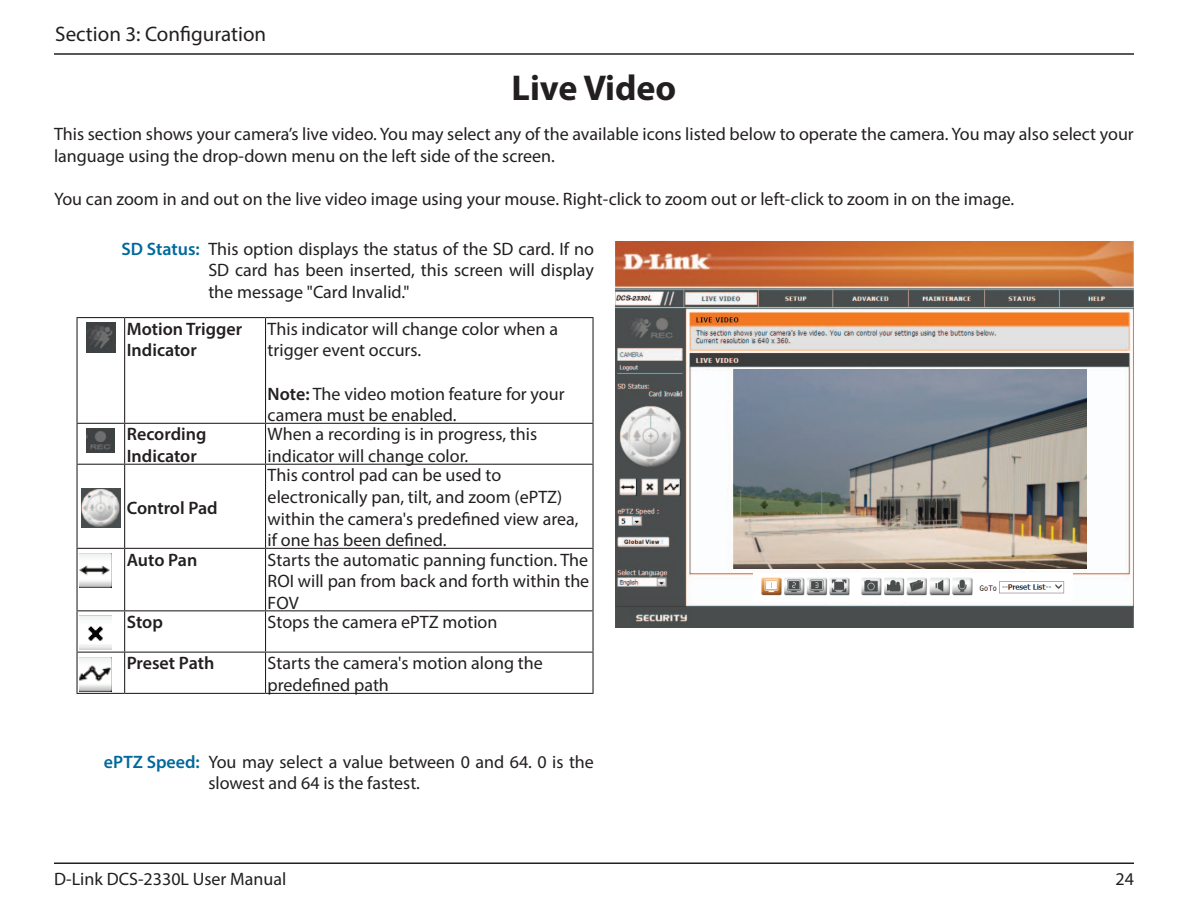
<style>
.page{position:relative;width:1188px;height:918px;background:#fff}
.page>*{position:absolute;margin:0;border:0;box-sizing:border-box;transform-origin:0 0}
.t1{font:700 36px "Myriad Pro";color:#231f20}
.t2{font:21px "Myriad Pro";color:#231f20}
.t3{font:18px/21.6px "Myriad Pro";color:#231f20}
.t4{font:600 18px/21.6px "Myriad Pro";color:#231f20}
.t5{font:600 18px "Myriad Pro";color:#00699b}
.s1{font-weight:600}
</style>
<div class="page">
<hr style="left:54px;top:53px;width:1080px;height:2px;background:#231f20">
<hr style="left:54px;top:862px;width:1080px;height:2px;background:#231f20">
<hr style="left:76px;top:317px;width:49px;height:1px;background:#231f20">
<hr style="left:76px;top:318px;width:2px;height:105px;background:#231f20">
<hr style="left:125px;top:317px;width:141px;height:1px;background:#231f20">
<hr style="left:124px;top:318px;width:1px;height:105px;background:#231f20">
<hr style="left:266px;top:317px;width:328px;height:1px;background:#231f20">
<hr style="left:265px;top:318px;width:1px;height:105px;background:#231f20">
<hr style="left:592px;top:318px;width:2px;height:105px;background:#231f20">
<hr style="left:76px;top:423px;width:49px;height:1px;background:#231f20">
<hr style="left:76px;top:424px;width:2px;height:40px;background:#231f20">
<hr style="left:125px;top:423px;width:141px;height:1px;background:#231f20">
<hr style="left:124px;top:424px;width:1px;height:40px;background:#231f20">
<hr style="left:266px;top:423px;width:328px;height:1px;background:#231f20">
<hr style="left:265px;top:424px;width:1px;height:40px;background:#231f20">
<hr style="left:592px;top:424px;width:2px;height:40px;background:#231f20">
<hr style="left:76px;top:464px;width:49px;height:1px;background:#231f20">
<hr style="left:76px;top:465px;width:2px;height:83px;background:#231f20">
<hr style="left:125px;top:464px;width:141px;height:1px;background:#231f20">
<hr style="left:124px;top:465px;width:1px;height:83px;background:#231f20">
<hr style="left:266px;top:464px;width:328px;height:1px;background:#231f20">
<hr style="left:265px;top:465px;width:1px;height:83px;background:#231f20">
<hr style="left:592px;top:465px;width:2px;height:83px;background:#231f20">
<hr style="left:76px;top:548px;width:49px;height:1px;background:#231f20">
<hr style="left:76px;top:549px;width:2px;height:61px;background:#231f20">
<hr style="left:125px;top:548px;width:141px;height:1px;background:#231f20">
<hr style="left:124px;top:549px;width:1px;height:61px;background:#231f20">
<hr style="left:266px;top:548px;width:328px;height:1px;background:#231f20">
<hr style="left:265px;top:549px;width:1px;height:61px;background:#231f20">
<hr style="left:592px;top:549px;width:2px;height:61px;background:#231f20">
<hr style="left:76px;top:610px;width:49px;height:1px;background:#231f20">
<hr style="left:76px;top:611px;width:2px;height:41px;background:#231f20">
<hr style="left:125px;top:610px;width:141px;height:1px;background:#231f20">
<hr style="left:124px;top:611px;width:1px;height:41px;background:#231f20">
<hr style="left:266px;top:610px;width:328px;height:1px;background:#231f20">
<hr style="left:265px;top:611px;width:1px;height:41px;background:#231f20">
<hr style="left:592px;top:611px;width:2px;height:41px;background:#231f20">
<hr style="left:76px;top:652px;width:49px;height:1px;background:#231f20">
<hr style="left:76px;top:653px;width:2px;height:40px;background:#231f20">
<hr style="left:125px;top:652px;width:141px;height:1px;background:#231f20">
<hr style="left:124px;top:653px;width:1px;height:40px;background:#231f20">
<hr style="left:266px;top:652px;width:328px;height:1px;background:#231f20">
<hr style="left:265px;top:653px;width:1px;height:40px;background:#231f20">
<hr style="left:592px;top:653px;width:2px;height:40px;background:#231f20">
<hr style="left:76px;top:693px;width:49px;height:1px;background:#231f20">
<hr style="left:125px;top:693px;width:141px;height:1px;background:#231f20">
<hr style="left:266px;top:693px;width:328px;height:1px;background:#231f20">
<img style="left:86px;top:323px;width:29px;height:29px">
<img style="left:87px;top:428px;width:28px;height:25px">
<img style="left:82px;top:488px;width:38px;height:40px">
<img style="left:79px;top:553px;width:32px;height:34px">
<img style="left:79px;top:616px;width:32px;height:34px">
<img style="left:79px;top:657px;width:32px;height:34px">
<img style="left:615px;top:241px;width:519px;height:387px">
<img style="left:734px;top:370px;width:352px;height:199px">
<img style="left:754px;top:574px;width:318px;height:27px">
<p class="t2" style="left:55px;top:21px;width:213px">Section 3: Configuration</p>
<h1 class="t1" style="left:512px;top:65px;width:166px">Live Video</h1>
<p class="t3" style="left:54px;top:123px;width:1081px">This section shows your camera’s live video. You may select any of the available icons listed below to operate the camera. You may also select your language using the drop-down menu on the left side of the screen.</p>
<p class="t3" style="left:54px;top:188px;width:962px">You can zoom in and out on the live video image using your mouse. Right-click to zoom out or left-click to zoom in on the image.</p>
<p class="t5" style="left:122px;top:237px;width:80px">SD Status:</p>
<p class="t3" style="left:208px;top:237px;width:387px;text-align:justify">This option displays the status of the SD card. If no SD card has been inserted, this screen will display the message "Card Invalid."</p>
<p class="t4" style="left:127px;top:317px;width:117px">Motion Trigger<br>Indicator</p>
<p class="t3" style="left:268px;top:318px;width:292px">This indicator will change color when a trigger event occurs.</p>
<p class="t3" style="left:268px;top:382px;width:298px"><span class="s1">Note:</span> The video motion feature for your camera must be enabled.</p>
<p class="t4" style="left:127px;top:423px;width:81px">Recording<br>Indicator</p>
<p class="t3" style="left:268px;top:423px;width:271px">When a recording is in progress, this indicator will change color.</p>
<p class="t4" style="left:127px;top:497px;width:93px">Control Pad</p>
<p class="t3" style="left:268px;top:464px;width:312px">This control pad can be used to electronically pan, tilt, and zoom (ePTZ) within the camera's predefined view area, if one has been defined.</p>
<p class="t4" style="left:127px;top:548px;width:72px">Auto Pan</p>
<p class="t3" style="left:268px;top:548px;width:323px;text-align:justify">Starts the automatic panning function. The ROI will pan from back and forth within the FOV</p>
<p class="t4" style="left:127px;top:611px;width:38px">Stop</p>
<p class="t3" style="left:268px;top:611px;width:231px">Stops the camera ePTZ motion</p>
<p class="t4" style="left:127px;top:652px;width:89px">Preset Path</p>
<p class="t3" style="left:268px;top:652px;width:277px">Starts the camera's motion along the predefined path</p>
<p class="t5" style="left:104px;top:750px;width:97px">ePTZ Speed:</p>
<p class="t3" style="left:208px;top:750px;width:387px">You may select a value between 0 and 64. 0 is the slowest and 64 is the fastest.</p>
<p class="t3" style="left:54px;top:868px;width:234px">D-Link DCS-2330L User Manual</p>
<p class="t3" style="left:1116px;top:868px;width:20px">24</p>
</div>
